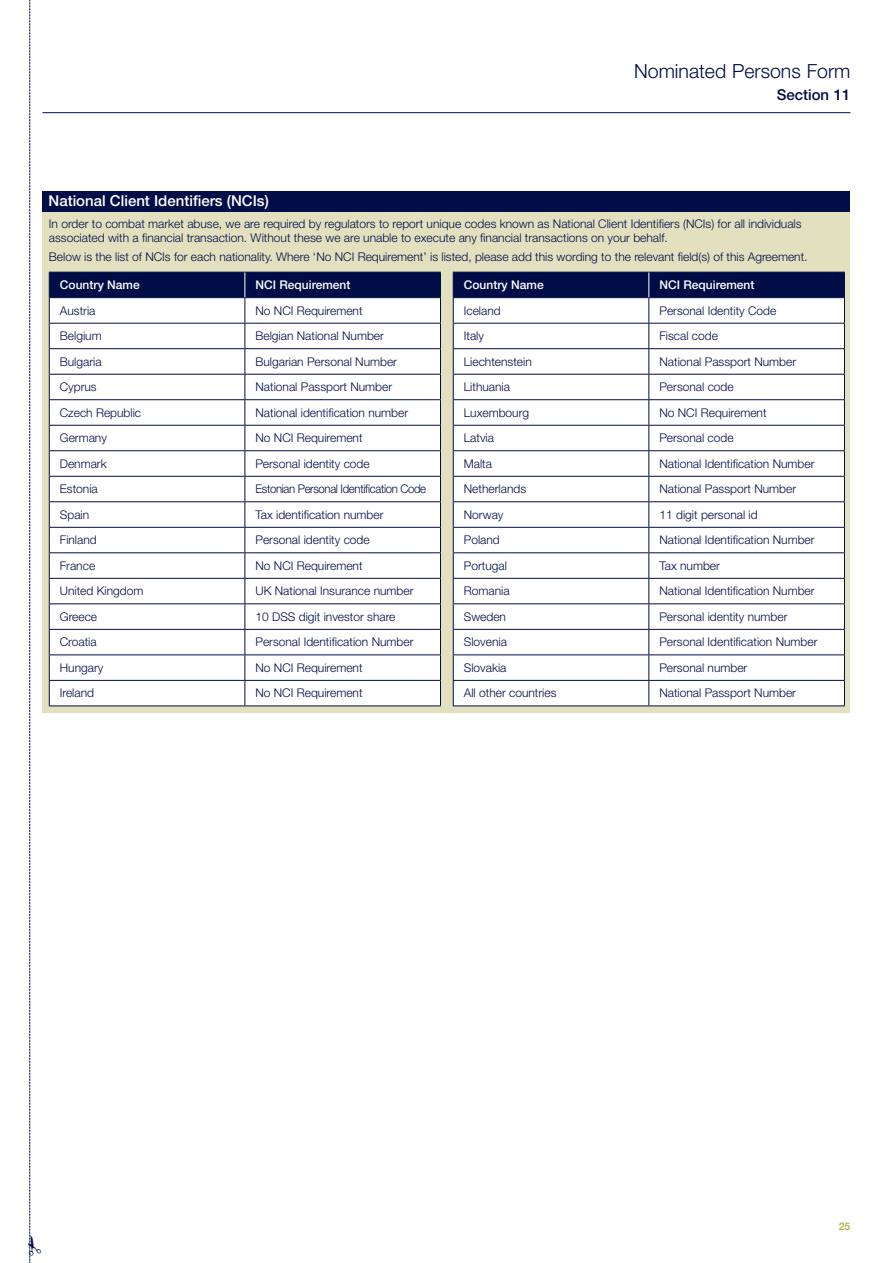
<style>
.page{position:relative;width:893px;height:1263px;background:#fff}
.page>*{position:absolute;margin:0;border:0;box-sizing:border-box;transform-origin:0 0}
.t1{font:300 19.5px "Helvetica Neue LT Std";color:#000d46}
.t2{font:500 15px "Helvetica Neue LT Std";color:#fff}
.t3{font:500 15px "Helvetica Neue LT Std";color:#000d46}
.t4{font:300 12px/14.4px "Helvetica Neue LT Std";color:#000d46}
.t5{font:500 12px "Helvetica Neue LT Std";color:#fff}
.t6{font:300 12px "Helvetica Neue LT Std";letter-spacing:-.03em;color:#000d46;scale:.95 1}
.t7{font:500 10.5px "Helvetica Neue LT Std";color:#b1ab46}
</style>
<div class="page">
<hr style="left:43px;top:112px;width:807px;height:1px;background:#000d46">
<div style="left:43px;top:191px;width:807px;height:522px;background:#e3e0c0"></div>
<div style="left:43px;top:191px;width:807px;height:20px;background:#000d46"></div>
<hr style="left:49px;top:705px;width:196px;height:1px;background:#000d46">
<hr style="left:245px;top:705px;width:196px;height:1px;background:#000d46">
<hr style="left:453px;top:705px;width:196px;height:1px;background:#000d46">
<hr style="left:649px;top:705px;width:196px;height:1px;background:#000d46">
<svg style="left:49px;top:272px;width:796px;height:433px;background:#e5e6eb"></svg>
<svg style="left:29px;top:0;width:2px;height:1263px;background:#9fa3b8"></svg>
<h1 class="t1" style="left:634px;top:64px;width:218px">Nominated Persons Form</h1>
<p class="t3" style="left:777px;top:89px;width:75px">Section 11</p>
<p class="t2" style="left:49px;top:195px;width:222px">National Client Identifiers (NCIs)</p>
<p class="t4" style="left:49px;top:218px;width:754px">In order to combat market abuse, we are required by regulators to report unique codes known as National Client Identifiers (NCIs) for all individuals associated with a financial transaction. Without these we are unable to execute any financial transactions on your behalf.</p>
<p class="t4" style="left:49px;top:251px;width:760px">Below is the list of NCIs for each nationality. Where ‘No NCI Requirement’ is listed, please add this wording to the relevant field(s) of this Agreement.</p>
<p class="t5" style="left:60px;top:281px;width:81px">Country Name</p>
<p class="t5" style="left:255px;top:281px;width:96px">NCI Requirement</p>
<p class="t5" style="left:464px;top:281px;width:81px">Country Name</p>
<p class="t5" style="left:659px;top:281px;width:96px">NCI Requirement</p>
<p class="t4" style="left:60px;top:304px;width:37px">Austria</p>
<p class="t4" style="left:255px;top:304px;width:109px">No NCI Requirement</p>
<p class="t4" style="left:464px;top:304px;width:38px">Iceland</p>
<p class="t4" style="left:659px;top:304px;width:118px">Personal Identity Code</p>
<p class="t4" style="left:60px;top:330px;width:43px">Belgium</p>
<p class="t4" style="left:255px;top:330px;width:130px">Belgian National Number</p>
<p class="t4" style="left:464px;top:330px;width:22px">Italy</p>
<p class="t4" style="left:659px;top:330px;width:60px">Fiscal code</p>
<p class="t4" style="left:60px;top:355px;width:43px">Bulgaria</p>
<p class="t4" style="left:255px;top:355px;width:143px">Bulgarian Personal Number</p>
<p class="t4" style="left:464px;top:355px;width:70px">Liechtenstein</p>
<p class="t4" style="left:659px;top:355px;width:138px">National Passport Number</p>
<p class="t4" style="left:60px;top:381px;width:38px">Cyprus</p>
<p class="t4" style="left:255px;top:381px;width:138px">National Passport Number</p>
<p class="t4" style="left:464px;top:381px;width:48px">Lithuania</p>
<p class="t4" style="left:659px;top:381px;width:76px">Personal code</p>
<p class="t4" style="left:60px;top:406px;width:83px">Czech Republic</p>
<p class="t4" style="left:255px;top:406px;width:154px">National identification number</p>
<p class="t4" style="left:464px;top:406px;width:67px">Luxembourg</p>
<p class="t4" style="left:659px;top:406px;width:109px">No NCI Requirement</p>
<p class="t4" style="left:60px;top:432px;width:49px">Germany</p>
<p class="t4" style="left:255px;top:432px;width:109px">No NCI Requirement</p>
<p class="t4" style="left:464px;top:432px;width:32px">Latvia</p>
<p class="t4" style="left:659px;top:432px;width:76px">Personal code</p>
<p class="t4" style="left:60px;top:457px;width:48px">Denmark</p>
<p class="t4" style="left:255px;top:457px;width:116px">Personal identity code</p>
<p class="t4" style="left:464px;top:457px;width:30px">Malta</p>
<p class="t4" style="left:659px;top:457px;width:157px">National Identification Number</p>
<p class="t4" style="left:60px;top:483px;width:40px">Estonia</p>
<p class="t6" style="left:255px;top:485px;width:181px">Estonian Personal Identification Code</p>
<p class="t4" style="left:464px;top:483px;width:64px">Netherlands</p>
<p class="t4" style="left:659px;top:483px;width:138px">National Passport Number</p>
<p class="t4" style="left:60px;top:508px;width:31px">Spain</p>
<p class="t4" style="left:255px;top:508px;width:130px">Tax identification number</p>
<p class="t4" style="left:464px;top:508px;width:41px">Norway</p>
<p class="t4" style="left:659px;top:508px;width:100px">11 digit personal id</p>
<p class="t4" style="left:60px;top:534px;width:38px">Finland</p>
<p class="t4" style="left:255px;top:534px;width:116px">Personal identity code</p>
<p class="t4" style="left:464px;top:534px;width:38px">Poland</p>
<p class="t4" style="left:659px;top:534px;width:157px">National Identification Number</p>
<p class="t4" style="left:60px;top:559px;width:37px">France</p>
<p class="t4" style="left:255px;top:559px;width:109px">No NCI Requirement</p>
<p class="t4" style="left:464px;top:559px;width:45px">Portugal</p>
<p class="t4" style="left:659px;top:559px;width:62px">Tax number</p>
<p class="t4" style="left:60px;top:585px;width:85px">United Kingdom</p>
<p class="t4" style="left:255px;top:585px;width:160px">UK National Insurance number</p>
<p class="t4" style="left:464px;top:585px;width:47px">Romania</p>
<p class="t4" style="left:659px;top:585px;width:157px">National Identification Number</p>
<p class="t4" style="left:60px;top:610px;width:39px">Greece</p>
<p class="t4" style="left:255px;top:610px;width:142px">10 DSS digit investor share</p>
<p class="t4" style="left:464px;top:610px;width:44px">Sweden</p>
<p class="t4" style="left:659px;top:610px;width:130px">Personal identity number</p>
<p class="t4" style="left:60px;top:636px;width:38px">Croatia</p>
<p class="t4" style="left:255px;top:636px;width:160px">Personal Identification Number</p>
<p class="t4" style="left:464px;top:636px;width:45px">Slovenia</p>
<p class="t4" style="left:659px;top:636px;width:160px">Personal Identification Number</p>
<p class="t4" style="left:60px;top:661px;width:45px">Hungary</p>
<p class="t4" style="left:255px;top:661px;width:109px">No NCI Requirement</p>
<p class="t4" style="left:464px;top:661px;width:44px">Slovakia</p>
<p class="t4" style="left:659px;top:661px;width:90px">Personal number</p>
<p class="t4" style="left:60px;top:687px;width:36px">Ireland</p>
<p class="t4" style="left:255px;top:687px;width:109px">No NCI Requirement</p>
<p class="t4" style="left:464px;top:687px;width:94px">All other countries</p>
<p class="t4" style="left:659px;top:687px;width:138px">National Passport Number</p>
<p class="t7" style="left:839px;top:1223px;width:13px">25</p>
</div>
